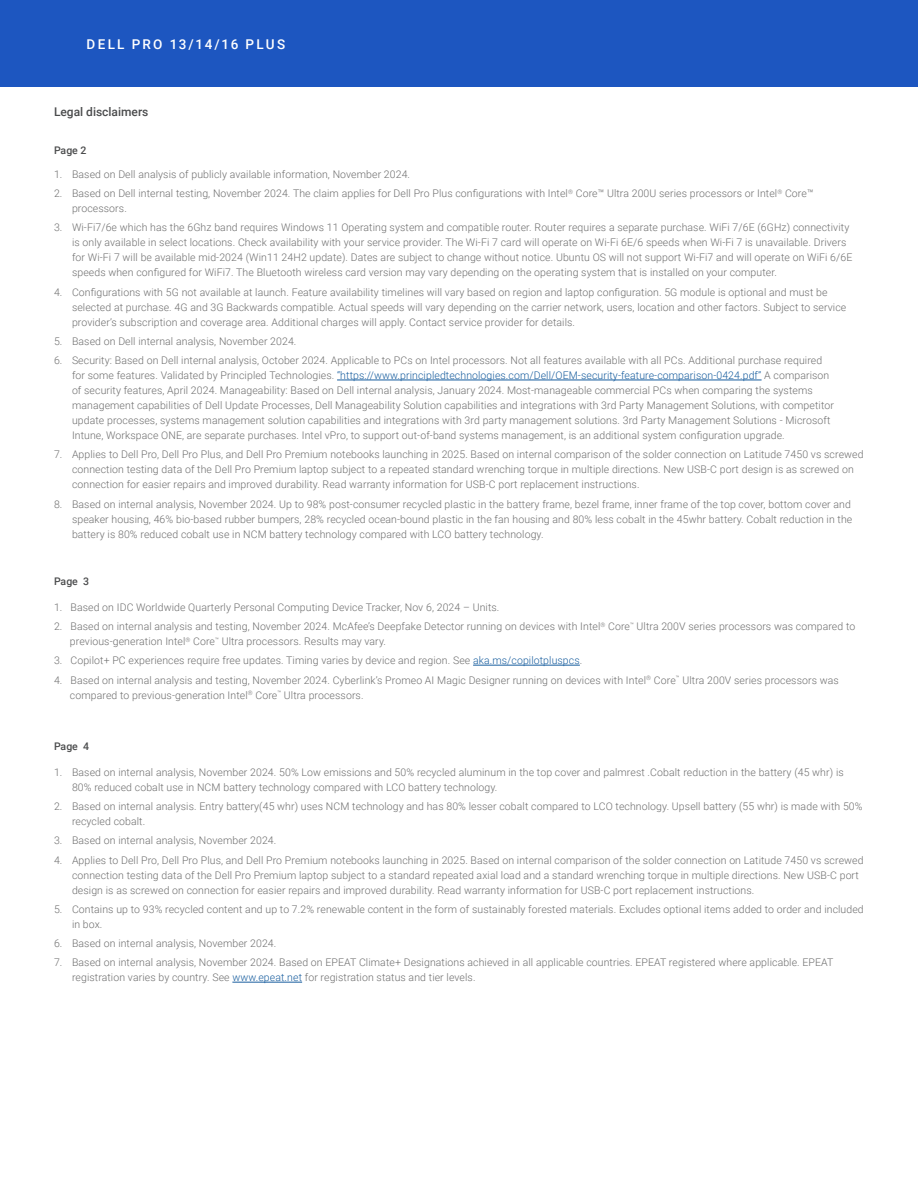
<style>
.page{position:relative;width:918px;height:1188px;background:#fff}
.page>*{position:absolute;margin:0;border:0;box-sizing:border-box;transform-origin:0 0}
.t1{font:500 13.5px "Roboto";letter-spacing:.165em;color:#fff}
.t2{font:500 12px "Roboto";color:#4b4c4d}
.t3{font:300 10.5px/15px "Roboto";letter-spacing:.01em;color:#6e6e6e}
.t4{font:500 10.5px "Roboto";color:#4b4c4d}
.s1{color:#175d9e}
</style>
<div class="page">
<hr style="left:337px;top:380px;width:425px;height:1px;background:#175d9e">
<div style="left:0;top:0;width:918px;height:86px;background:#1d56c0"></div>
<hr style="left:473px;top:665px;width:107px;height:1px;background:#175d9e">
<hr style="left:232px;top:982px;width:70px;height:1px;background:#175d9e">
<p class="t1" style="left:87px;top:35px;width:200px">DELL PRO 13/14/16 PLUS</p>
<p class="t2" style="left:54px;top:104px;width:96px">Legal disclaimers</p>
<p class="t4" style="left:54px;top:143px;width:34px">Page 2</p>
<p class="t3" style="left:54px;top:166px;width:358px">1. Based on Dell analysis of publicly available information, November 2024.</p>
<p class="t3" style="left:72px;top:186px;width:743px;text-indent:-18px">2. Based on Dell internal testing, November 2024. The claim applies for Dell Pro Plus configurations with Intel<sup>®</sup> Core™ Ultra 200U series processors or Intel<sup>®</sup> Core™ processors.</p>
<p class="t3" style="left:72px;top:220px;width:782px;text-indent:-18px">3. Wi-Fi7/6e which has the 6Ghz band requires Windows 11 Operating system and compatible router. Router requires a separate purchase. WiFi 7/6E (6GHz) connectivity is only available in select locations. Check availability with your service provider. The Wi-Fi 7 card will operate on Wi-Fi 6E/6 speeds when Wi-Fi 7 is unavailable. Drivers for Wi-Fi 7 will be available mid-2024 (Win11 24H2 update). Dates are subject to change without notice. Ubuntu OS will not support Wi-Fi7 and will operate on WiFi 6/6E speeds when configured for WiFi7. The Bluetooth wireless card version may vary depending on the operating system that is installed on your computer.</p>
<p class="t3" style="left:72px;top:284px;width:776px;text-indent:-18px">4. Configurations with 5G not available at launch. Feature availability timelines will vary based on region and laptop configuration. 5G module is optional and must be selected at purchase. 4G and 3G Backwards compatible. Actual speeds will vary depending on the carrier network, users, location and other factors. Subject to service provider’s subscription and coverage area. Additional charges will apply. Contact service provider for details.</p>
<p class="t3" style="left:54px;top:333px;width:244px">5. Based on Dell internal analysis, November 2024.</p>
<p class="t3" style="left:72px;top:353px;width:763px;text-indent:-18px">6. Security: Based on Dell internal analysis, October 2024. Applicable to PCs on Intel processors. Not all features available with all PCs. Additional purchase required for some features. Validated by Principled Technologies. <span class="s1">“https://www.principledtechnologies.com/Dell/OEM-security-feature-comparison-0424.pdf”</span> A comparison of security features, April 2024. Manageability: Based on Dell internal analysis, January 2024. Most-manageable commercial PCs when comparing the systems management capabilities of Dell Update Processes, Dell Manageability Solution capabilities and integrations with 3rd Party Management Solutions, with competitor update processes, systems management solution capabilities and integrations with 3rd party management solutions. 3rd Party Management Solutions - Microsoft Intune, Workspace ONE, are separate purchases. Intel vPro, to support out-of-band systems management, is an additional system configuration upgrade.</p>
<p class="t3" style="left:72px;top:447px;width:793px;text-indent:-18px">7. Applies to Dell Pro, Dell Pro Plus, and Dell Pro Premium notebooks launching in 2025. Based on internal comparison of the solder connection on Latitude 7450 vs screwed connection testing data of the Dell Pro Premium laptop subject to a repeated standard wrenching torque in multiple directions. New USB-C port design is as screwed on connection for easier repairs and improved durability. Read warranty information for USB-C port replacement instructions.</p>
<p class="t3" style="left:72px;top:496px;width:782px;text-indent:-18px">8. Based on internal analysis, November 2024. Up to 98% post-consumer recycled plastic in the battery frame, bezel frame, inner frame of the top cover, bottom cover and speaker housing, 46% bio-based rubber bumpers, 28% recycled ocean-bound plastic in the fan housing and 80% less cobalt in the 45whr battery. Cobalt reduction in the battery is 80% reduced cobalt use in NCM battery technology compared with LCO battery technology.</p>
<p class="t4" style="left:54px;top:574px;width:37px">Page 3</p>
<p class="t3" style="left:54px;top:599px;width:447px">1. Based on IDC Worldwide Quarterly Personal Computing Device Tracker, Nov 6, 2024 – Units.</p>
<p class="t3" style="left:70px;top:619px;width:787px;text-indent:-16px">2. Based on internal analysis and testing, November 2024. McAfee’s Deepfake Detector running on devices with Intel<sup>®</sup> Core<sup>™</sup> Ultra 200V series processors was compared to previous-generation Intel<sup>®</sup> Core<sup>™</sup> Ultra processors. Results may vary.</p>
<p class="t3" style="left:54px;top:653px;width:530px">3. Copilot+ PC experiences require free updates. Timing varies by device and region. See <span class="s1">aka.ms/copilotpluspcs</span>.</p>
<p class="t3" style="left:70px;top:672px;width:770px;text-indent:-16px">4. Based on internal analysis and testing, November 2024. Cyberlink’s Promeo AI Magic Designer running on devices with Intel<sup>®</sup> Core<sup>™</sup> Ultra 200V series processors was compared to previous-generation Intel<sup>®</sup> Core<sup>™</sup> Ultra processors.</p>
<p class="t4" style="left:54px;top:739px;width:37px">Page 4</p>
<p class="t3" style="left:72px;top:764px;width:773px;text-indent:-18px">1. Based on internal analysis, November 2024. 50% Low emissions and 50% recycled aluminum in the top cover and palmrest .Cobalt reduction in the battery (45 whr) is<br>80% reduced cobalt use in NCM battery technology compared with LCO battery technology.</p>
<p class="t3" style="left:72px;top:799px;width:792px;text-indent:-18px">2. Based on internal analysis. Entry battery(45 whr) uses NCM technology and has 80% lesser cobalt compared to LCO technology. Upsell battery (55 whr) is made with 50% recycled cobalt.</p>
<p class="t3" style="left:54px;top:833px;width:224px">3. Based on internal analysis, November 2024.</p>
<p class="t3" style="left:72px;top:852px;width:793px;text-indent:-18px">4. Applies to Dell Pro, Dell Pro Plus, and Dell Pro Premium notebooks launching in 2025. Based on internal comparison of the solder connection on Latitude 7450 vs screwed connection testing data of the Dell Pro Premium laptop subject to a standard repeated axial load and a standard wrenching torque in multiple directions. New USB-C port design is as screwed on connection for easier repairs and improved durability. Read warranty information for USB-C port replacement instructions.</p>
<p class="t3" style="left:72px;top:901px;width:793px;text-indent:-18px">5. Contains up to 93% recycled content and up to 7.2% renewable content in the form of sustainably forested materials. Excludes optional items added to order and included in box.</p>
<p class="t3" style="left:54px;top:936px;width:224px">6. Based on internal analysis, November 2024.</p>
<p class="t3" style="left:72px;top:955px;width:763px;text-indent:-18px">7. Based on internal analysis, November 2024. Based on EPEAT Climate+ Designations achieved in all applicable countries. EPEAT registered where applicable. EPEAT registration varies by country. See <span class="s1">www.epeat.net</span> for registration status and tier levels.</p>
</div>
